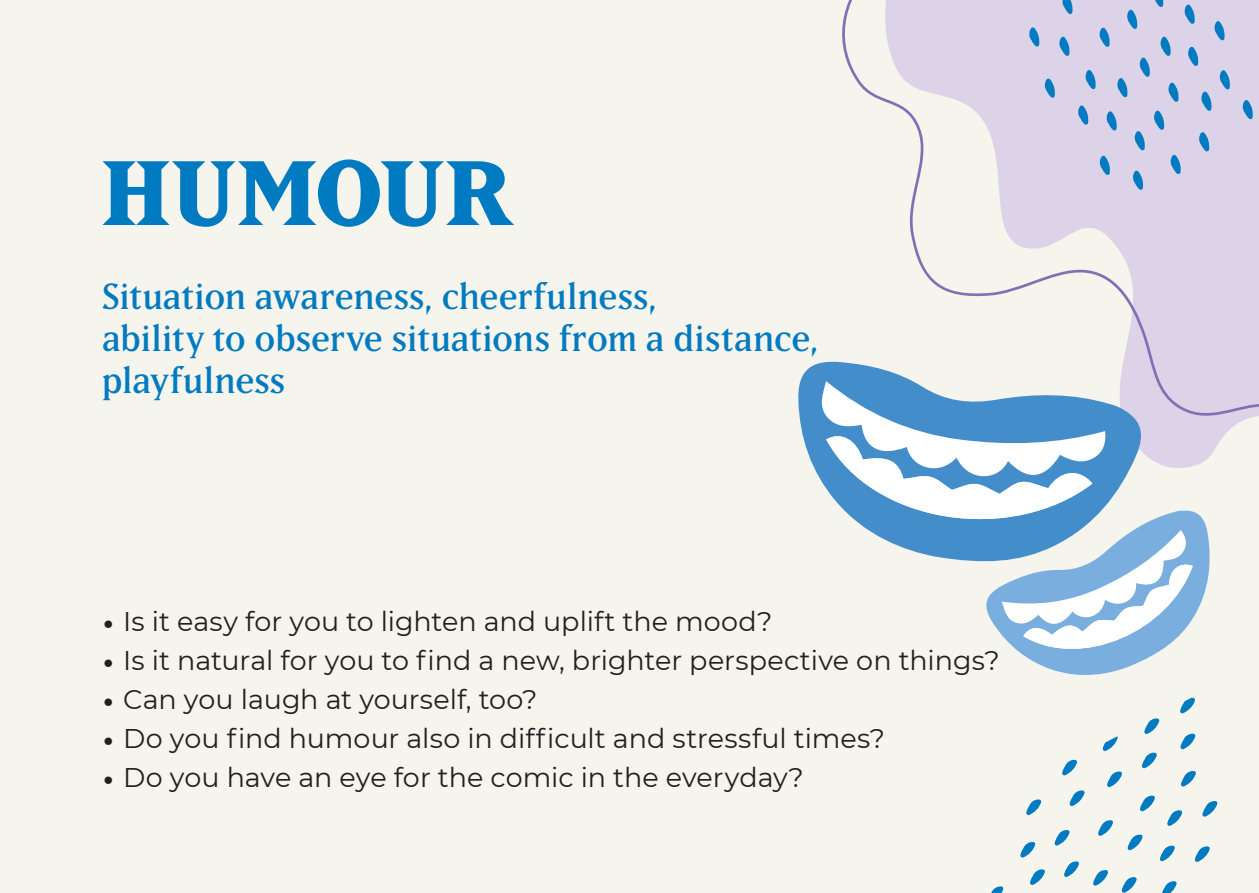
<style>
.page{position:relative;width:1259px;height:893px;background:#f5f4ed}
.page>*{position:absolute;margin:0;border:0;box-sizing:border-box;transform-origin:0 0}
.t1{font:800 90px "Matrix IIOT";letter-spacing:.02em;color:#007ac0}
.Ingressi{font:36px "Matrix IIOT";color:#007ac0}
.t2{font:27px "Montserrat";color:#231f20}
.s1{font-family:"Matrix IIOT";font-size:36px}
</style>
<div class="page">
<svg style="left:842px;top:0;width:417px;height:453px;fill:#ddd3e8"></svg>
<svg style="left:1099px;top:155px;width:11px;height:20px"></svg>
<svg style="left:1132px;top:170px;width:11px;height:20px"></svg>
<svg style="left:1106px;top:111px;width:11px;height:20px"></svg>
<svg style="left:1134px;top:131px;width:11px;height:20px"></svg>
<svg style="left:1170px;top:154px;width:11px;height:21px"></svg>
<svg style="left:1153px;top:110px;width:11px;height:20px"></svg>
<svg style="left:1044px;top:78px;width:11px;height:20px"></svg>
<svg style="left:1077px;top:105px;width:11px;height:20px"></svg>
<svg style="left:1058px;top:36px;width:12px;height:20px"></svg>
<svg style="left:1084px;top:70px;width:12px;height:20px"></svg>
<svg style="left:1116px;top:78px;width:12px;height:20px"></svg>
<svg style="left:1099px;top:27px;width:11px;height:20px"></svg>
<svg style="left:1139px;top:57px;width:11px;height:20px"></svg>
<svg style="left:1167px;top:82px;width:12px;height:20px"></svg>
<svg style="left:1200px;top:91px;width:12px;height:20px"></svg>
<svg style="left:1187px;top:46px;width:11px;height:20px"></svg>
<svg style="left:1219px;top:70px;width:11px;height:20px"></svg>
<svg style="left:1242px;top:100px;width:11px;height:20px"></svg>
<svg style="left:1213px;top:21px;width:12px;height:20px"></svg>
<svg style="left:1126px;top:9px;width:11px;height:20px"></svg>
<svg style="left:1159px;top:36px;width:12px;height:20px"></svg>
<svg style="left:1152px;top:0;width:11px;height:8px"></svg>
<svg style="left:1184px;top:4px;width:11px;height:20px"></svg>
<svg style="left:1061px;top:0;width:12px;height:15px"></svg>
<svg style="left:1198px;top:132px;width:11px;height:20px"></svg>
<svg style="left:1029px;top:27px;width:11px;height:20px"></svg>
<svg style="left:991px;top:886px;width:12px;height:7px"></svg>
<svg style="left:1030px;top:869px;width:15px;height:16px"></svg>
<svg style="left:1026px;top:799px;width:15px;height:17px"></svg>
<svg style="left:1020px;top:842px;width:15px;height:16px"></svg>
<svg style="left:1069px;top:790px;width:16px;height:16px"></svg>
<svg style="left:1054px;top:830px;width:16px;height:16px"></svg>
<svg style="left:1064px;top:861px;width:15px;height:16px"></svg>
<svg style="left:1098px;top:820px;width:15px;height:16px"></svg>
<svg style="left:1093px;top:870px;width:15px;height:16px"></svg>
<svg style="left:1127px;top:834px;width:16px;height:17px"></svg>
<svg style="left:1121px;top:877px;width:16px;height:16px"></svg>
<svg style="left:1167px;top:810px;width:15px;height:16px"></svg>
<svg style="left:1160px;top:845px;width:15px;height:17px"></svg>
<svg style="left:1162px;top:881px;width:15px;height:12px"></svg>
<svg style="left:1194px;top:846px;width:16px;height:16px"></svg>
<svg style="left:1102px;top:736px;width:15px;height:15px"></svg>
<svg style="left:1107px;top:771px;width:15px;height:17px"></svg>
<svg style="left:1144px;top:718px;width:15px;height:16px"></svg>
<svg style="left:1141px;top:752px;width:16px;height:17px"></svg>
<svg style="left:1140px;top:795px;width:15px;height:17px"></svg>
<svg style="left:1180px;top:733px;width:15px;height:17px"></svg>
<svg style="left:1062px;top:760px;width:15px;height:16px"></svg>
<svg style="left:1180px;top:698px;width:15px;height:16px"></svg>
<svg style="left:1181px;top:771px;width:15px;height:16px"></svg>
<svg style="left:1202px;top:801px;width:15px;height:16px"></svg>
<svg style="left:798px;top:360px;width:348px;height:128px"></svg>
<svg style="left:826px;top:431px;width:386px;height:244px"></svg>
<p class="t1" style="left:102px;top:138px;width:410px">HUMOUR</p>
<p class="Ingressi" style="left:102px;top:275px;width:556px">Situation awareness, cheerfulness,</p>
<p class="Ingressi" style="left:102px;top:317px;width:718px">ability to observe situations from a distance,</p>
<p class="Ingressi" style="left:102px;top:359px;width:184px">playfulness</p>
<p class="t2" style="left:102px;top:603px;width:672px"><span class="s1">•</span> Is it easy for you to lighten and uplift the mood?</p>
<p class="t2" style="left:102px;top:642px;width:899px"><span class="s1">•</span> Is it natural for you to find a new, brighter perspective on things?</p>
<p class="t2" style="left:102px;top:681px;width:437px"><span class="s1">•</span> Can you laugh at yourself, too?</p>
<p class="t2" style="left:102px;top:720px;width:784px"><span class="s1">•</span> Do you find humour also in difficult and stressful times?</p>
<p class="t2" style="left:102px;top:759px;width:703px"><span class="s1">•</span> Do you have an eye for the comic in the everyday?</p>
</div>
